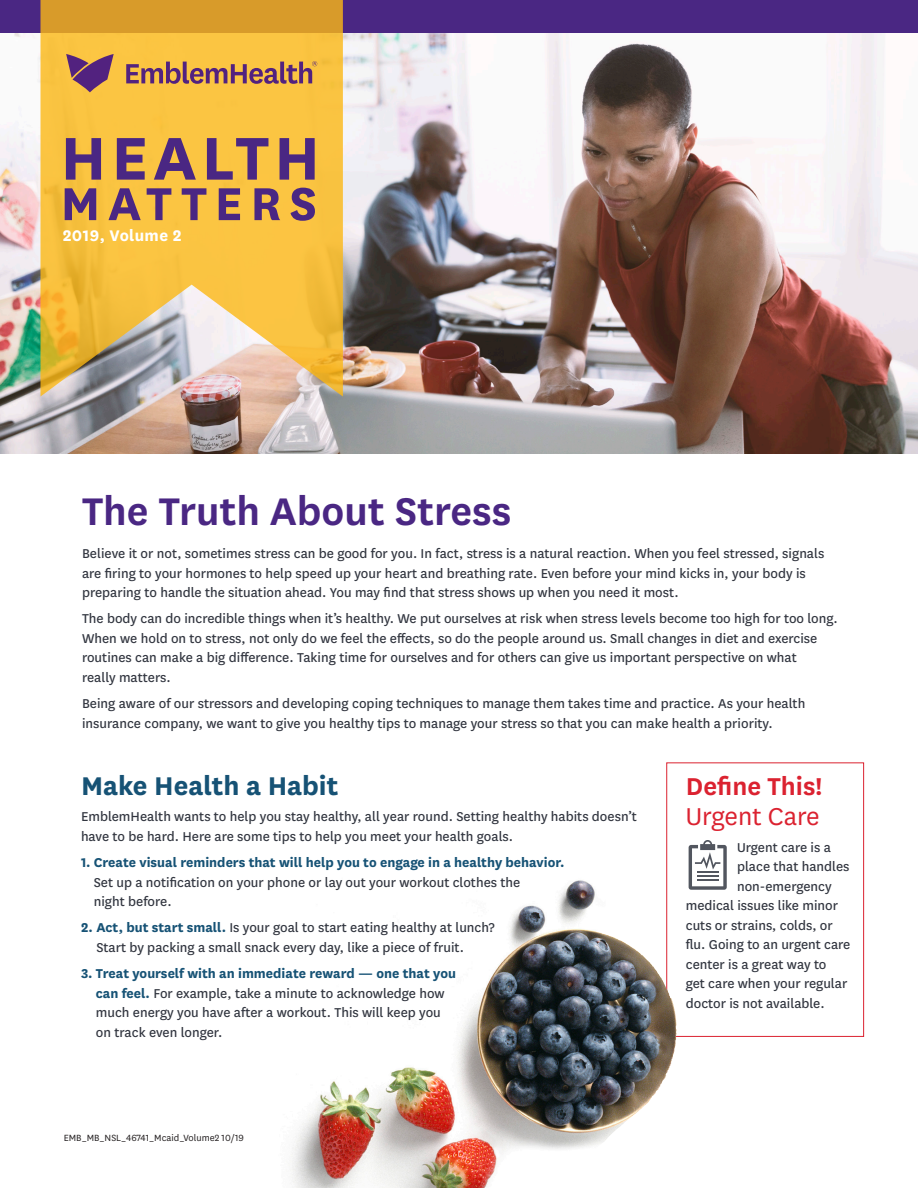
<style>
.page{position:relative;width:918px;height:1188px;background:#fff}
.page>*{position:absolute;margin:0;border:0;box-sizing:border-box;transform-origin:0 0}
.t1{font:700 70.5px "National";letter-spacing:.07em;color:#4a2783}
.t2{font:700 54px "National";letter-spacing:.14em;color:#4a2783}
.article_title_30pt_f{font:600 45px "National";color:#4a2783}
.article_title_20pt{font:700 30px "National";color:#165275}
.article_title_20pt-2{font:600 28.5px/30px "National";color:#db2230}
.t3{font:700 18px "National";letter-spacing:.02em;color:#fff}
.body_10pt{font:15px/19.5px "National";color:#323640}
.t4{font:10.5px "National";color:#231f20}
.s1{font-weight:700;color:#165275}
.s2{font-weight:400}
</style>
<div class="page">
<img style="left:0;top:33px;width:918px;height:421px">
<div style="left:666px;top:762px;width:198px;height:275px;border:1px solid #db2230"></div>
<div style="left:0;top:0;width:918px;height:33px;background:#4a2783"></div>
<svg style="left:40px;top:0;width:303px;height:397px;background:#eebe51"></svg>
<svg style="left:126px;top:61px;width:191px;height:23px;background:#b6825a"></svg>
<svg style="left:66px;top:54px;width:48px;height:38px;background:#9c6963"></svg>
<svg style="left:689px;top:840px;width:38px;height:50px"></svg>
<img style="left:290px;top:880px;width:302px;height:308px">
<p class="t1" style="left:61px;top:108px;width:261px">HEALTH</p>
<p class="t2" style="left:61px;top:165px;width:258px">MATTERS</p>
<p class="t3" style="left:63px;top:223px;width:120px">2019, Volume 2</p>
<p class="article_title_30pt_f" style="left:82px;top:480px;width:431px">The Truth About Stress</p>
<p class="body_10pt" style="left:82px;top:543px;width:744px">Believe it or not, sometimes stress can be good for you. In fact, stress is a natural reaction. When you feel stressed, signals are firing to your hormones to help speed up your heart and breathing rate. Even before your mind kicks in, your body is preparing to handle the situation ahead. You may find that stress shows up when you need it most.</p>
<p class="body_10pt" style="left:82px;top:608px;width:757px">The body can do incredible things when it’s healthy. We put ourselves at risk when stress levels become too high for too long.<br>When we hold on to stress, not only do we feel the effects, so do the people around us. Small changes in diet and exercise routines can make a big difference. Taking time for ourselves and for others can give us important perspective on what<br>really matters.</p>
<p class="body_10pt" style="left:82px;top:693px;width:725px">Being aware of our stressors and developing coping techniques to manage them takes time and practice. As your health insurance company, we want to give you healthy tips to manage your stress so that you can make health a priority.</p>
<p class="article_title_20pt" style="left:81px;top:765px;width:259px">Make Health a Habit</p>
<p class="body_10pt" style="left:81px;top:806px;width:557px">EmblemHealth wants to help you stay healthy, all year round. Setting healthy habits doesn’t have to be hard. Here are some tips to help you meet your health goals.</p>
<p class="body_10pt" style="left:94px;top:852px;width:472px;text-indent:-13px"><span class="s1">1. Create visual reminders that will help you to engage in a healthy behavior.<br></span>Set up a notification on your phone or lay out your workout clothes the<br>night before.</p>
<p class="body_10pt" style="left:96px;top:917px;width:400px;text-indent:-15px"><span class="s1">2. Act, but start small.</span> Is your goal to start eating healthy at lunch?<br>Start by packing a small snack every day, like a piece of fruit.</p>
<p class="body_10pt" style="left:96px;top:963px;width:362px;text-indent:-15px"><span class="s1">3. Treat yourself with an immediate reward — one that you can feel.</span> For example, take a minute to acknowledge how much energy you have after a workout. This will keep you on track even longer.</p>
<p class="t4" style="left:64px;top:1131px;width:182px">EMB_MB_NSL_46741_Mcaid_Volume2 10/19</p>
<p class="article_title_20pt-2" style="left:686px;top:770px;width:138px">Define This!<br><span class="s2">Urgent Care</span></p>
<p class="body_10pt" style="left:737px;top:836px;width:95px">Urgent care is a</p>
<p class="body_10pt" style="left:737px;top:856px;width:114px">place that handles</p>
<p class="body_10pt" style="left:737px;top:875px;width:96px">non-emergency</p>
<p class="body_10pt" style="left:686px;top:895px;width:154px">medical issues like minor</p>
<p class="body_10pt" style="left:686px;top:914px;width:149px">cuts or strains, colds, or</p>
<p class="body_10pt" style="left:686px;top:934px;width:166px">flu. Going to an urgent care</p>
<p class="body_10pt" style="left:686px;top:953px;width:142px">center is a great way to</p>
<p class="body_10pt" style="left:686px;top:973px;width:163px">get care when your regular</p>
<p class="body_10pt" style="left:686px;top:992px;width:140px">doctor is not available.</p>
</div>
